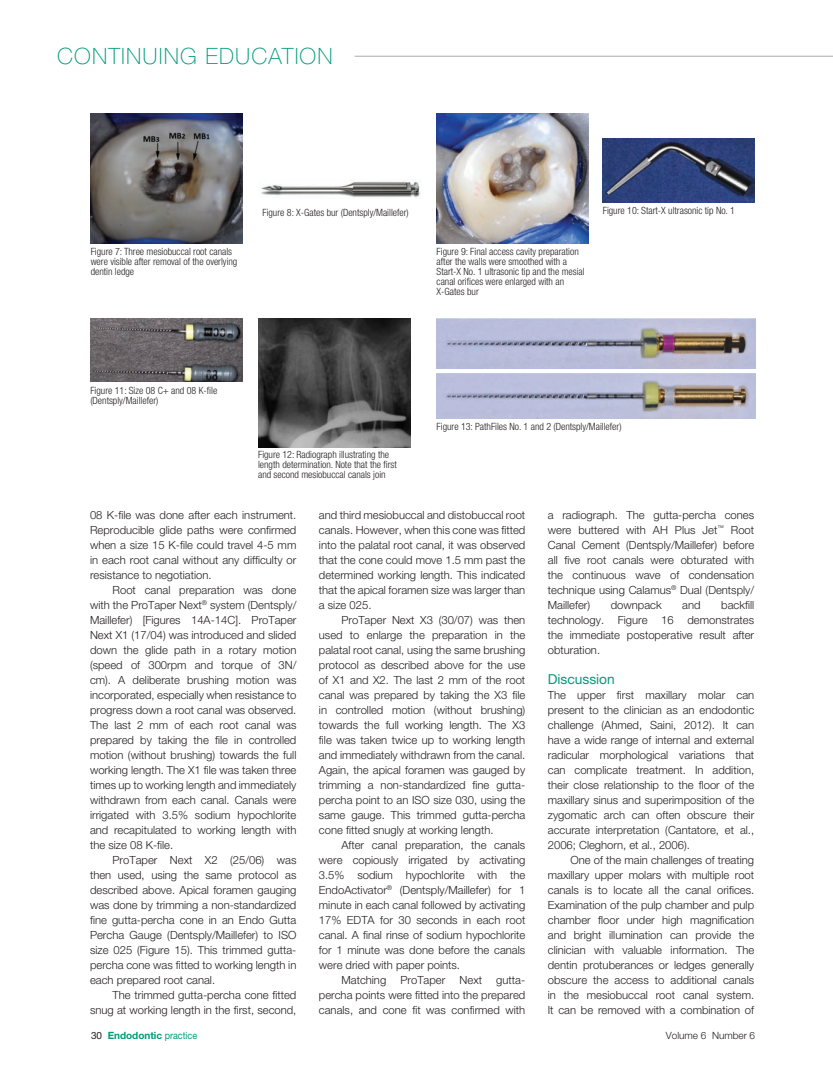
<style>
.page{position:relative;width:833px;height:1076px;background:#fff}
.page>*{position:absolute;margin:0;border:0;box-sizing:border-box;transform-origin:0 0}
.t1{font:100 22.5px "Helvetica Neue";letter-spacing:.05em;color:#009b7a}
.t2{font:13.75px "Helvetica Neue";color:#009b7a}
.t3{font:300 11.25px/15px "Helvetica Neue";color:#231f20;text-align:justify}
.t4{font:300 condensed 10px/10px "Helvetica Neue";color:#231f20}
.t5{font:700 10px "Helvetica Neue";letter-spacing:-.005em;color:#009b7a}
.t6{font:300 10px "Helvetica Neue";color:#231f20}
.s1{font-weight:400;color:#231f20}
.s2{font-weight:400}
</style>
<div class="page">
<hr style="left:354px;top:56px;width:478px;height:1px;background:#bcbdc0">
<img style="left:261px;top:180px;width:159px;height:18px">
<img style="left:91px;top:114px;width:152px;height:130px">
<img style="left:436px;top:114px;width:152px;height:130px">
<img style="left:602px;top:139px;width:152px;height:63px">
<img style="left:90px;top:318px;width:152px;height:64px">
<img style="left:258px;top:318px;width:152px;height:129px">
<img style="left:436px;top:318px;width:319px;height:50px">
<img style="left:436px;top:373px;width:319px;height:45px">
<h1 class="t1" style="left:57px;top:43px;width:277px">CONTINUING EDUCATION</h1>
<p class="t4" style="left:91px;top:247px;width:148px">Figure 7: Three mesiobuccal root canals were visible after removal of the overlying dentin ledge</p>
<p class="t4" style="left:262px;top:207px;width:148px">Figure 8: X-Gates bur (Dentsply/Maillefer)</p>
<p class="t4" style="left:436px;top:247px;width:149px">Figure 9: Final access cavity preparation after the walls were smoothed with a Start-X No. 1 ultrasonic tip and the mesial canal orifices were enlarged with an X-Gates bur</p>
<p class="t4" style="left:602px;top:206px;width:134px">Figure 10: Start-X ultrasonic tip No. 1</p>
<p class="t4" style="left:90px;top:385px;width:128px">Figure 11: Size 08 C+ and 08 K-file (Dentsply/Maillefer)</p>
<p class="t4" style="left:258px;top:449px;width:140px">Figure 12: Radiograph illustrating the length determination. Note that the first and second mesiobuccal canals join</p>
<p class="t4" style="left:436px;top:421px;width:186px">Figure 13: PathFiles No. 1 and 2 (Dentsply/Maillefer)</p>
<p class="t3" style="left:90px;top:507px;width:208px">08 K-file was done after each instrument.<br>Reproducible glide paths were confirmed when a size 15 K-file could travel 4-5 mm in each root canal without any difficulty or resistance to negotiation.</p>
<p class="t3" style="left:90px;top:582px;width:208px;text-indent:22px">Root canal preparation was done with the ProTaper Next<sup>®</sup> system (Dentsply/ Maillefer) [Figures 14A-14C]. ProTaper Next X1 (17/04) was introduced and slided down the glide path in a rotary motion (speed of 300rpm and torque of 3N/ cm). A deliberate brushing motion was incorporated, especially when resistance to progress down a root canal was observed.<br>The last 2 mm of each root canal was prepared by taking the file in controlled motion (without brushing) towards the full working length. The X1 file was taken three times up to working length and immediately withdrawn from each canal. Canals were irrigated with 3.5% sodium hypochlorite and recapitulated to working length with the size 08 K-file.</p>
<p class="t3" style="left:90px;top:852px;width:208px;text-indent:22px">ProTaper Next X2 (25/06) was then used, using the same protocol as described above. Apical foramen gauging was done by trimming a non-standardized fine gutta-percha cone in an Endo Gutta Percha Gauge (Dentsply/Maillefer) to ISO size 025 (Figure 15). This trimmed gutta&shy;percha cone was fitted to working length in each prepared root canal.</p>
<p class="t3" style="left:90px;top:987px;width:208px;text-align:right">The trimmed gutta-percha cone fitted snug at working length in the first, second,</p>
<p class="t3" style="left:319px;top:507px;width:208px">and third mesiobuccal and distobuccal root canals. However, when this cone was fitted into the palatal root canal, it was observed that the cone could move 1.5 mm past the determined working length. This indicated that the apical foramen size was larger than a size 025.</p>
<p class="t3" style="left:319px;top:612px;width:208px;text-indent:22px">ProTaper Next X3 (30/07) was then used to enlarge the preparation in the palatal root canal, using the same brushing protocol as described above for the use of X1 and X2. The last 2 mm of the root canal was prepared by taking the X3 file in controlled motion (without brushing) towards the full working length. The X3 file was taken twice up to working length and immediately withdrawn from the canal.<br>Again, the apical foramen was gauged by trimming a non-standardized fine gutta&shy;percha point to an ISO size 030, using the same gauge. This trimmed gutta-percha cone fitted snugly at working length.</p>
<p class="t3" style="left:341px;top:837px;width:185px">After canal preparation, the canals</p>
<p class="t3" style="left:319px;top:852px;width:208px">were copiously irrigated by activating</p>
<p class="t3" style="left:319px;top:867px;width:208px">3.5% sodium hypochlorite with the</p>
<p class="t3" style="left:319px;top:882px;width:208px">EndoActivator<sup>®</sup> (Dentsply/Maillefer) for 1</p>
<p class="t3" style="left:319px;top:897px;width:208px">minute in each canal followed by activating</p>
<p class="t3" style="left:319px;top:912px;width:208px">17% EDTA for 30 seconds in each root</p>
<p class="t3" style="left:319px;top:927px;width:208px">canal. A final rinse of sodium hypochlorite</p>
<p class="t3" style="left:319px;top:942px;width:208px">for 1 minute was done before the canals</p>
<p class="t3" style="left:319px;top:957px;width:143px">were dried with paper points.</p>
<p class="t3" style="left:341px;top:972px;width:46px">Matching</p>
<p class="t3" style="left:400px;top:972px;width:46px">ProTaper</p>
<p class="t3" style="left:459px;top:972px;width:24px">Next</p>
<p class="t3" style="left:319px;top:972px;width:208px;text-indent:177px">gutta&shy;percha points were fitted into the prepared canals, and cone fit was confirmed with</p>
<p class="t3" style="left:547px;top:507px;width:208px">a radiograph. The gutta-percha cones were buttered with AH Plus Jet<sup>™</sup> Root Canal Cement (Dentsply/Maillefer) before all five root canals were obturated with the continuous wave of condensation technique using Calamus<sup>®</sup> Dual (Dentsply/ Maillefer)</p>
<p class="t3" style="left:548px;top:597px;width:208px;text-indent:173px">backfill technology. Figure 16 demonstrates the immediate postoperative result after obturation.</p>
<p class="t2" style="left:548px;top:671px;width:68px">Discussion</p>
<p class="t3" style="left:548px;top:687px;width:208px">The upper first maxillary molar can present to the clinician as an endodontic challenge (Ahmed, Saini, 2012). It can have a wide range of internal and external radicular morphological variations that can complicate treatment. In addition, their close relationship to the floor of the maxillary sinus and superimposition of the zygomatic arch can often obscure their accurate interpretation (Cantatore, et al., 2006; Cleghorn, et al., 2006).</p>
<p class="t3" style="left:548px;top:852px;width:208px;text-indent:22px">One of the main challenges of treating maxillary upper molars with multiple root canals is to locate all the canal orifices.<br>Examination of the pulp chamber and pulp chamber floor under high magnification and bright illumination can provide the clinician with valuable information. The dentin protuberances or ledges generally obscure the access to additional canals in the mesiobuccal root canal system.<br>It can be removed with a combination of</p>
<p class="t3" style="left:610px;top:597px;width:52px">downpack</p>
<p class="t3" style="left:682px;top:597px;width:20px">and</p>
<p class="t5" style="left:91px;top:1029px;width:108px"><span class="s1">30</span> Endodontic <span class="s2">practice</span></p>
<p class="t6" style="left:665px;top:1029px;width:91px">Volume 6 Number 6</p>
</div>
